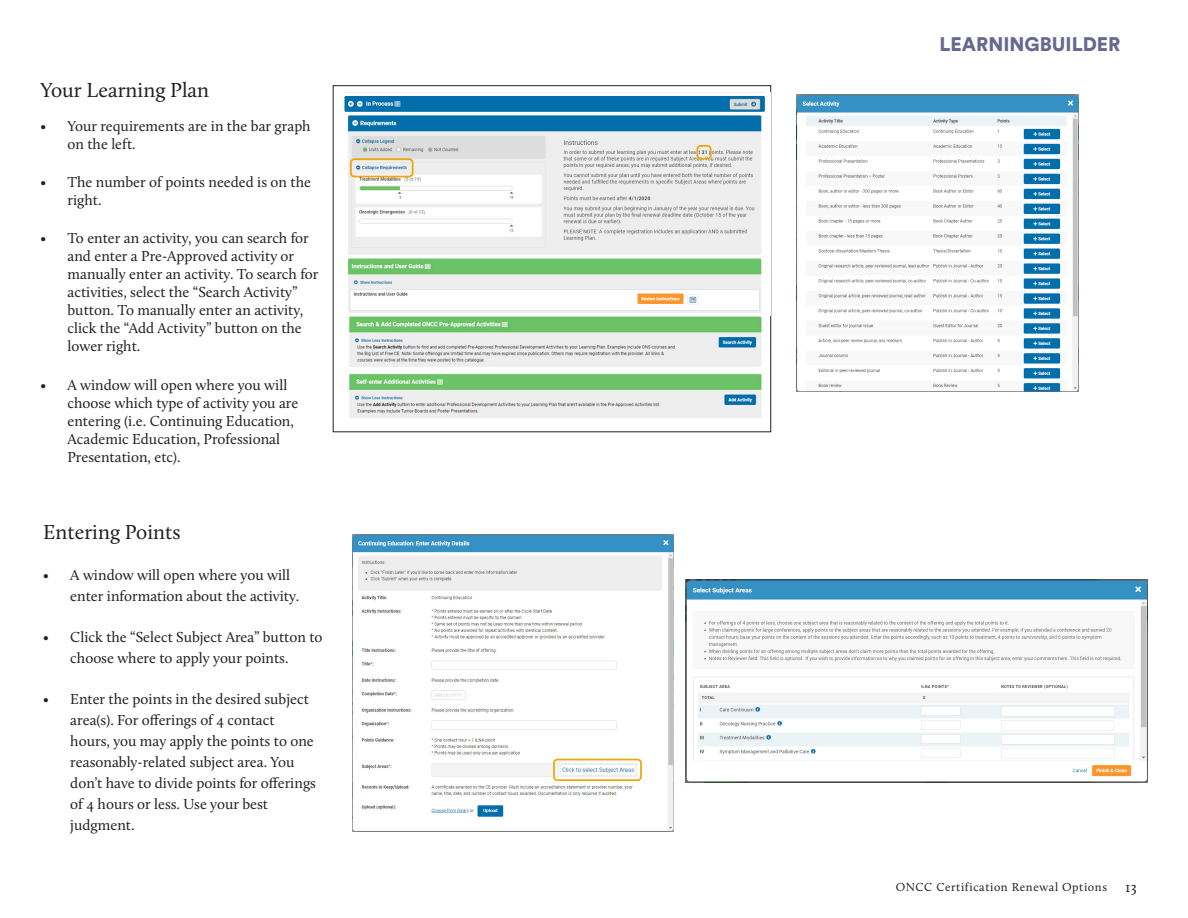
<style>
.page{position:relative;width:1188px;height:918px;background:#fff}
.page>*{position:absolute;margin:0;border:0;box-sizing:border-box;transform-origin:0 0}
.t1{font:21px "Calluna";color:#231f20}
.t2{font:900 19.5px "Circular Std";color:#676890}
.t3{font:15px/18px "Calluna";color:#231f20}
.t4{font:12px "Calluna";letter-spacing:.05em;color:#231f20}
.s1{font-size:15px}
</style>
<div class="page">
<img style="left:344px;top:95px;width:421px;height:218px">
<img style="left:353px;top:535px;width:320px;height:297px">
<img style="left:796px;top:94px;width:282px;height:298px">
<img style="left:686px;top:579px;width:462px;height:204px">
<img style="left:348px;top:316px;width:414px;height:102px">
<p class="t1" style="left:40px;top:77px;width:170px">Your Learning Plan</p>
<p class="t3" style="left:68px;top:117px;width:245px;text-indent:-27px">• Your requirements are in the bar graph on the left.</p>
<p class="t3" style="left:68px;top:173px;width:245px;text-indent:-27px">• The number of points needed is on the right.</p>
<p class="t3" style="left:68px;top:229px;width:253px;text-indent:-27px">• To enter an activity, you can search for and enter a Pre-Approved activity or manually enter an activity. To search for activities, select the “Search Activity” button. To manually enter an activity, click the “Add Activity” button on the lower right.</p>
<p class="t3" style="left:68px;top:376px;width:232px;text-indent:-27px">• A window will open where you will choose which type of activity you are entering (i.e. Continuing Education, Academic Education, Professional Presentation, etc).</p>
<p class="t1" style="left:43px;top:519px;width:139px">Entering Points</p>
<p class="t3" style="left:70px;top:564px;width:230px;line-height:21px;text-indent:-27px">• A window will open where you will enter information about the activity.</p>
<p class="t3" style="left:43px;top:626px;width:281px;line-height:21px;text-align:center">• Click the “Select Subject Area” button to choose where to apply your points.</p>
<p class="t3" style="left:70px;top:689px;width:247px;line-height:21px;text-indent:-27px">• Enter the points in the desired subject area(s). For offerings of 4 contact hours, you may apply the points to one reasonably-related subject area. You don’t have to divide points for offerings of 4 hours or less. Use your best judgment.</p>
<p class="t2" style="left:939px;top:31px;width:183px">LEARNINGBUILDER</p>
<p class="t4" style="left:896px;top:880px;width:243px">ONCC Certification Renewal Options <span class="s1">13</span></p>
</div>
